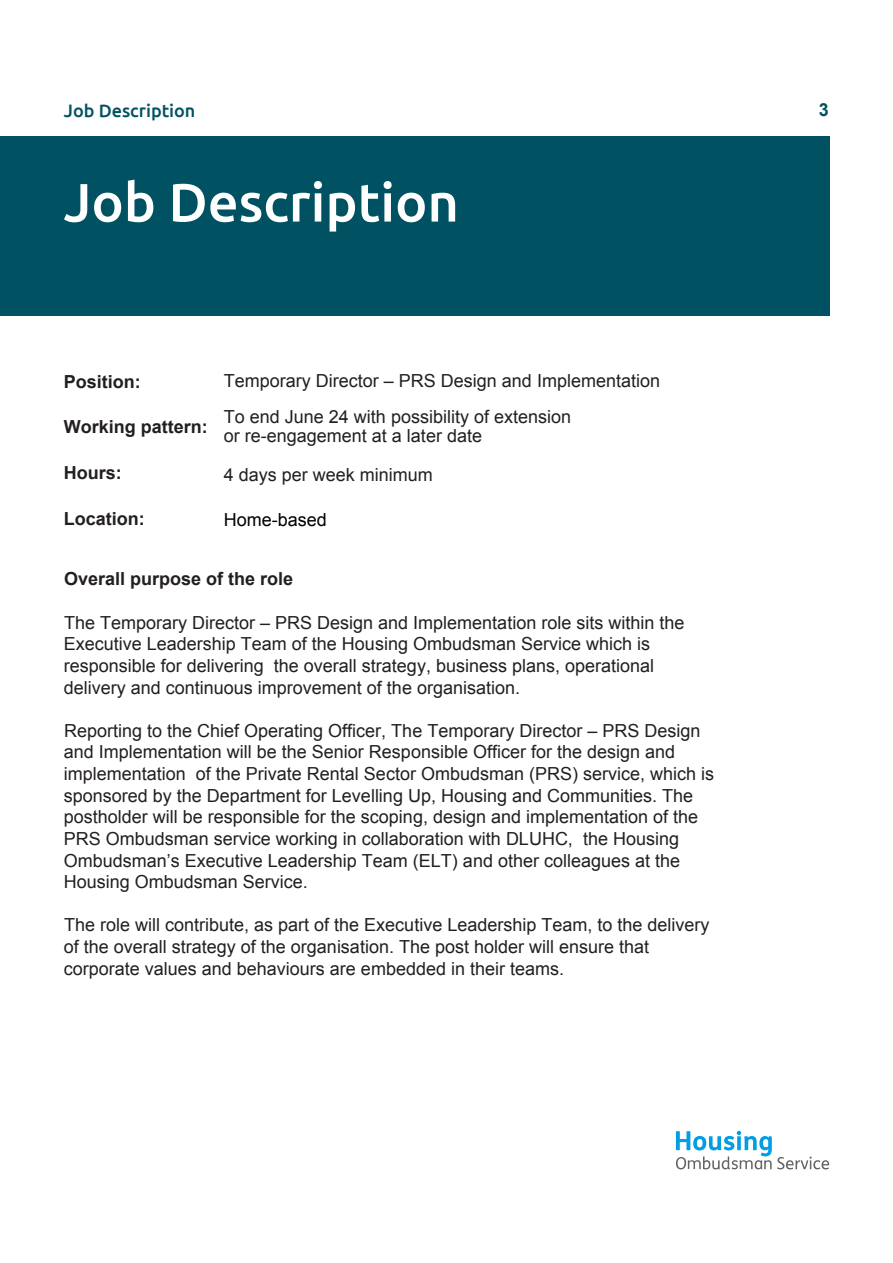
<style>
.page{position:relative;width:893px;height:1263px;background:#fff}
.page>*{position:absolute;margin:0;border:0;box-sizing:border-box;transform-origin:0 0}
.Heading_1{font:500 54px "Ubuntu";color:#fff}
.Body1{font:18px/21.6px "Arial";color:#231f20}
.Body1-2{font:700 18px "Arial";color:#231f20}
.Top_Left{font:500 18px "Ubuntu";color:#005263}
.Body1-3{font:18px "Arial";color:#000}
.Body1-4{font:700 18px "Arial";color:#231f20}
.Top_Right{font:700 18px "Arial";color:#005263}
.s1{font-style:inherit}
</style>
<div class="page">
<svg style="left:676px;top:1131px;width:153px;height:38px"></svg>
<div style="left:0;top:136px;width:829px;height:180px;background:#005263"></div>
<p class="Top_Left" style="left:64px;top:99px;width:133px">Job Description</p>
<p class="Top_Right" style="left:819px;top:98px;width:12px">3</p>
<p class="Heading_1" style="left:64px;top:168px;width:397px">Job Description</p>
<p class="Body1-4" style="left:64px;top:370px;width:78px">Position<span class="s1">:</span></p>
<p class="Body1-2" style="left:64px;top:415px;width:145px">Working pattern:</p>
<p class="Body1-2" style="left:64px;top:461px;width:59px">Hours:</p>
<p class="Body1-2" style="left:64px;top:506px;width:82px">Location:</p>
<p class="Body1" style="left:224px;top:363px;width:438px;line-height:36px">Temporary Director – PRS Design and Implementation<br>To end June 24 with possibility of extension</p>
<p class="Body1" style="left:224px;top:417px;width:260px;line-height:39px">or re-engagement at a later date<br>4 days per week minimum</p>
<p class="Body1-3" style="left:224px;top:508px;width:105px">Home-based</p>
<p class="Body1-2" style="left:64px;top:567px;width:231px">Overall purpose of the role</p>
<p class="Body1" style="left:64px;top:612px;width:622px">The Temporary Director – PRS Design and Implementation role sits within the Executive Leadership Team of the Housing Ombudsman Service which is responsible for delivering the overall strategy, business plans, operational delivery and continuous improvement of the organisation.</p>
<p class="Body1" style="left:64px;top:720px;width:652px">Reporting to the Chief Operating Officer, The Temporary Director – PRS Design and Implementation will be the Senior Responsible Officer for the design and implementation of the Private Rental Sector Ombudsman (PRS) service, which is sponsored by the Department for Levelling Up, Housing and Communities. The postholder will be responsible for the scoping, design and implementation of the PRS Ombudsman service working in collaboration with DLUHC, the Housing Ombudsman’s Executive Leadership Team (ELT) and other colleagues at the Housing Ombudsman Service.</p>
<p class="Body1" style="left:64px;top:914px;width:647px">The role will contribute, as part of the Executive Leadership Team, to the delivery of the overall strategy of the organisation. The post holder will ensure that corporate values and behaviours are embedded in their teams.</p>
</div>
